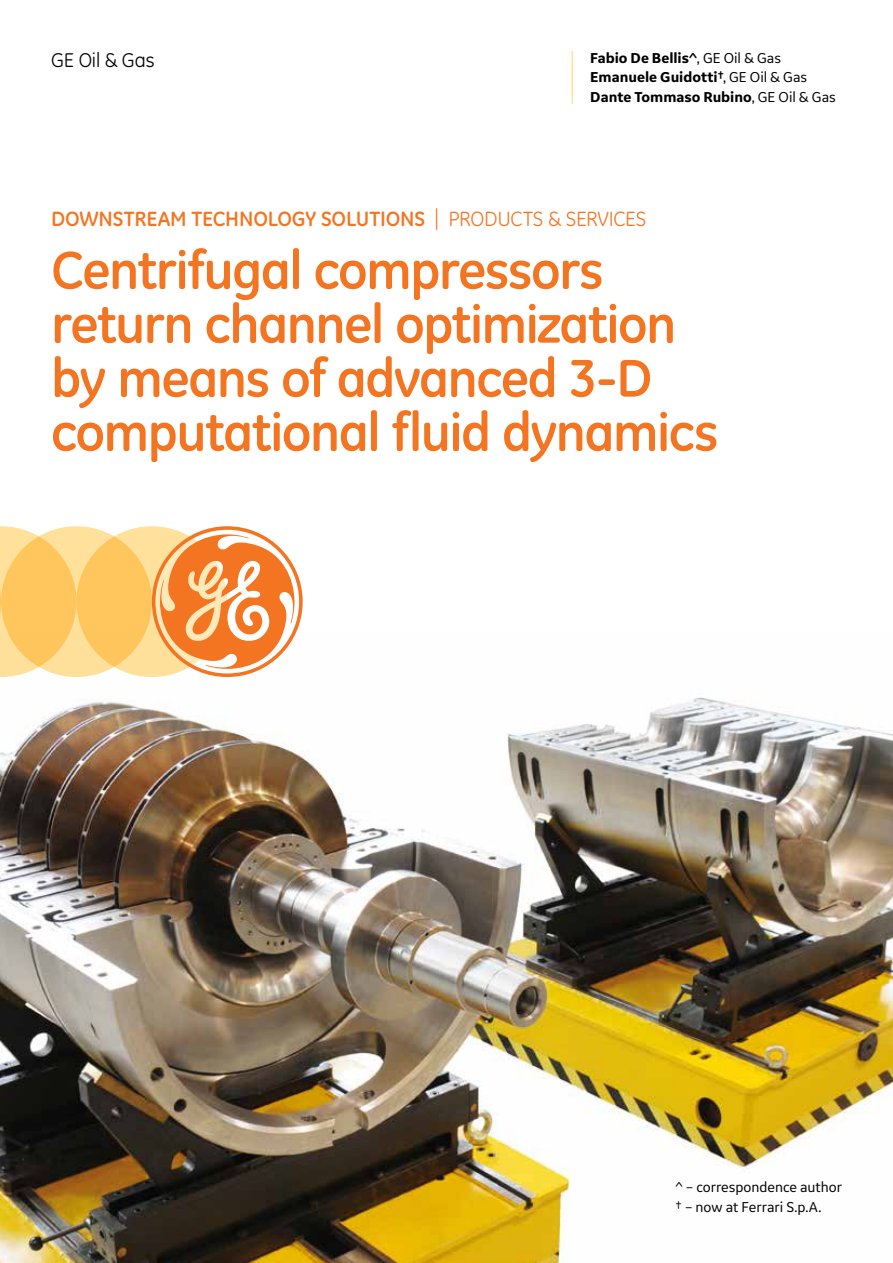
<style>
.page{position:relative;width:893px;height:1263px;background:#fff}
.page>*{position:absolute;margin:0;border:0;box-sizing:border-box;transform-origin:0 0}
.t1{font:700 54px/54px "GE Inspira";letter-spacing:-.03em;color:#f47521}
.t2{font:700 21px "GE Inspira";letter-spacing:-.005em;color:#f47521}
.t3{font:20.25px "GE Inspira";letter-spacing:-.005em;color:#000}
.t4{font:700 15px/19.5px "GE Inspira Sans";letter-spacing:-.005em;color:#000}
.t5{font:15px/19.5px "GE Inspira Sans";letter-spacing:-.005em;color:#000}
.s1{font-weight:400}
</style>
<div class="page">
<img style="left:0;top:782px;width:893px;height:481px">
<svg style="left:0;top:667px;width:893px;height:115px"></svg>
<svg style="left:0;top:526px;width:68px;height:151px"></svg>
<svg style="left:1px;top:526px;width:151px;height:151px;background:#fecf73"></svg>
<svg style="left:76px;top:526px;width:151px;height:151px;background:#fecb6b"></svg>
<svg style="left:152px;top:526px;width:151px;height:151px"></svg>
<hr style="left:572px;top:51px;width:1px;height:53px;background:#ffe19b">
<p class="t3" style="left:51px;top:48px;width:105px">GE Oil &amp; Gas</p>
<p class="t4" style="left:590px;top:47px;width:247px">Fabio De Bellis^<span class="s1">, GE Oil &amp; Gas<br></span>Emanuele Guidotti†<span class="s1">, GE Oil &amp; Gas<br></span>Dante Tommaso Rubino<span class="s1">, GE Oil &amp; Gas</span></p>
<p class="t2" style="left:51px;top:205px;width:597px">DOWNSTREAM TECHNOLOGY SOLUTIONS <span class="s1">| PRODUCTS &amp; SERVICES</span></p>
<p class="t1" style="left:51px;top:242px;width:669px">Centrifugal compressors return channel optimization by means of advanced 3-D computational fluid dynamics</p>
<p class="t5" style="left:675px;top:1177px;width:169px">^ – correspondence author † – now at Ferrari S.p.A.</p>
</div>
